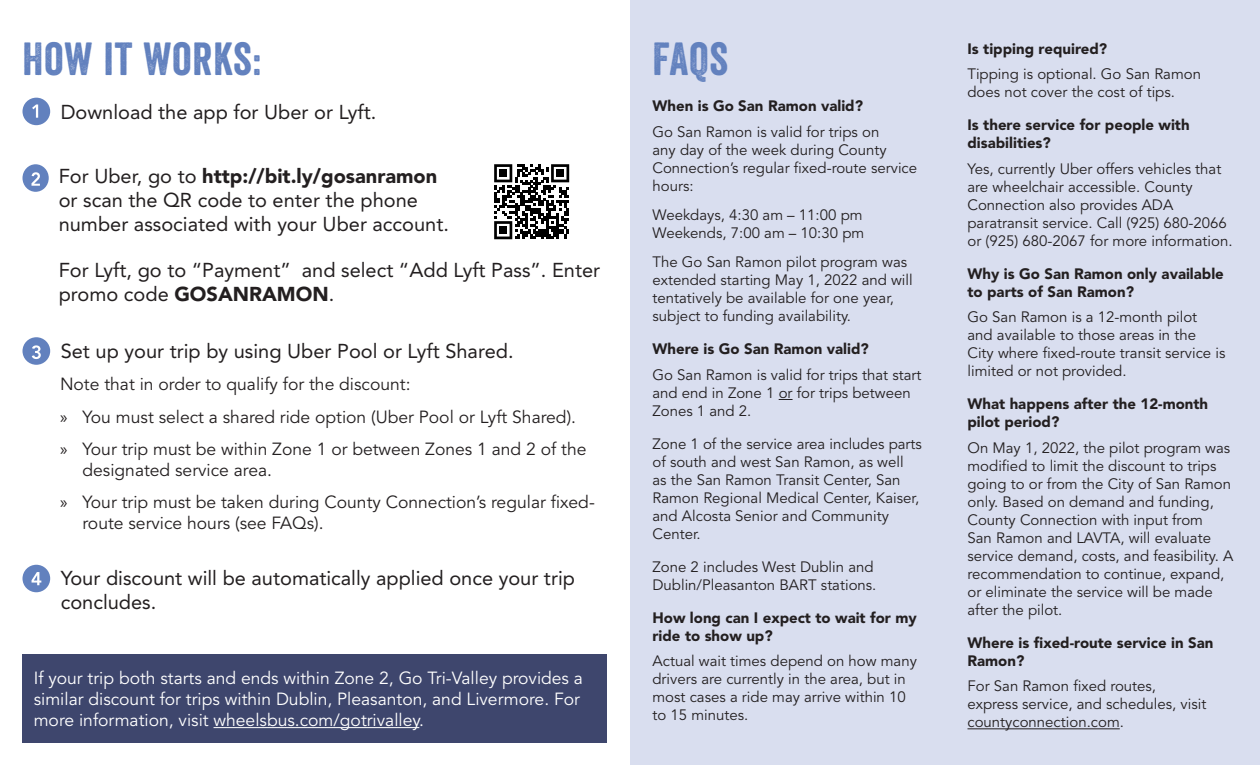
<style>
.page{position:relative;width:1260px;height:765px;background:#fff}
.page>*{position:absolute;margin:0;border:0;box-sizing:border-box;transform-origin:0 0}
.t1{font:45px "Veneer";letter-spacing:.025em;color:#6281be}
.t2{font:20px/24px "Avenir LT Std";color:#231f20}
.t3{font:17.5px/21px "Avenir LT Std";color:#231f20}
.t4{font:17.5px/21px "Avenir LT Std";color:#fff}
.t5{font:15px/18px "Avenir LT Std";color:#231f20}
.t6{font:900 15px/18px "Avenir LT Std";color:#231f20}
.s1{font-weight:900}
.s2{font-family:"Myriad Pro"}
</style>
<div class="page">
<div style="left:630px;top:0;width:630px;height:765px;background:#d9deef"></div>
<div style="left:22px;top:98px;width:28px;height:27px;background:#6281be;border-radius:50%"></div>
<svg style="left:32px;top:104px;width:6px;height:14px"></svg>
<svg style="left:779px;top:399px;width:14px;height:1px"></svg>
<div style="left:22px;top:164px;width:27px;height:28px;background:#6281be;border-radius:50%"></div>
<svg style="left:31px;top:172px;width:9px;height:14px"></svg>
<div style="left:22px;top:565px;width:28px;height:27px;background:#6281be;border-radius:50%"></div>
<svg style="left:32px;top:572px;width:9px;height:13px"></svg>
<div style="left:22px;top:337px;width:28px;height:28px;background:#6281be;border-radius:50%"></div>
<svg style="left:32px;top:345px;width:9px;height:14px"></svg>
<svg style="left:494px;top:164px;width:75px;height:75px"></svg>
<div style="left:499px;top:169px;width:8px;height:8px;background:#000"></div>
<div style="left:556px;top:169px;width:8px;height:8px;background:#000"></div>
<div style="left:499px;top:226px;width:8px;height:8px;background:#000"></div>
<hr style="left:968px;top:728px;width:152px;height:1px;background:#231f20">
<div style="left:22px;top:654px;width:586px;height:88px;background:#3e466d"></div>
<hr style="left:214px;top:727px;width:205px;height:1px;background:#fff">
<p class="t1" style="left:22px;top:31px;width:240px">HOW IT WORKS:</p>
<p class="t2" style="left:61px;top:100px;width:317px">Download the app for Uber or Lyft.</p>
<p class="t2" style="left:59px;top:165px;width:392px">For Uber, go to <span class="s1">http://bit.ly/gosanramon </span>or scan the QR code to enter the phone number associated with your Uber account.</p>
<p class="t2" style="left:59px;top:259px;width:543px">For Lyft, go to “Payment” and select “Add Lyft Pass”. Enter promo code <span class="s1">GOSANRAMON</span>.</p>
<p class="t2" style="left:61px;top:339px;width:454px">Set up your trip by using Uber Pool or Lyft Shared.</p>
<p class="t3" style="left:60px;top:374px;width:352px">Note that in order to qualify for the discount:</p>
<p class="t3" style="left:60px;top:407px;width:518px"><span class="s2">»</span> You must select a shared ride option (Uber Pool or Lyft Shared).</p>
<p class="t3" style="left:82px;top:439px;width:505px;text-indent:-22px"><span class="s2">»</span> Your trip must be within Zone 1 or between Zones 1 and 2 of the designated service area.</p>
<p class="t3" style="left:82px;top:492px;width:514px;text-indent:-22px"><span class="s2">»</span> Your trip must be taken during County Connection’s regular fixed&shy;route service hours (see FAQs).</p>
<p class="t2" style="left:61px;top:567px;width:516px">Your discount will be automatically applied once your trip concludes.</p>
<p class="t4" style="left:34px;top:668px;width:551px">If your trip both starts and ends within Zone 2, Go Tri-Valley provides a similar discount for trips within Dublin, Pleasanton, and Livermore. For more information, visit wheelsbus.com/gotrivalley.</p>
<p class="t1" style="left:653px;top:31px;width:77px">FAQS</p>
<p class="t6" style="left:652px;top:97px;width:212px">When is Go San Ramon valid?</p>
<p class="t5" style="left:652px;top:123px;width:266px">Go San Ramon is valid for trips on<br>any day of the week during County<br>Connection’s regular fixed-route service hours:</p>
<p class="t5" style="left:652px;top:207px;width:213px">Weekdays, 4:30 am – 11:00 pm<br>Weekends, 7:00 am – 10:30 pm</p>
<p class="t5" style="left:652px;top:254px;width:262px">The Go San Ramon pilot program was extended starting May 1, 2022 and will tentatively be available for one year, subject to funding availability.</p>
<p class="t6" style="left:652px;top:340px;width:218px">Where is Go San Ramon valid?</p>
<p class="t5" style="left:652px;top:366px;width:271px">Go San Ramon is valid for trips that start and end in Zone 1 or for trips between<br>Zones 1 and 2.</p>
<p class="t5" style="left:652px;top:435px;width:271px">Zone 1 of the service area includes parts of south and west San Ramon, as well<br>as the San Ramon Transit Center, San<br>Ramon Regional Medical Center, Kaiser, and Alcosta Senior and Community<br>Center.</p>
<p class="t5" style="left:652px;top:558px;width:225px">Zone 2 includes West Dublin and<br>Dublin/Pleasanton BART stations.</p>
<p class="t6" style="left:652px;top:609px;width:266px">How long can I expect to wait for my ride to show up?</p>
<p class="t5" style="left:652px;top:653px;width:266px">Actual wait times depend on how many drivers are currently in the area, but in most cases a ride may arrive within 10 to 15 minutes.</p>
<p class="t6" style="left:968px;top:40px;width:141px">Is tipping required?</p>
<p class="t5" style="left:968px;top:66px;width:235px">Tipping is optional. Go San Ramon does not cover the cost of tips.</p>
<p class="t6" style="left:968px;top:116px;width:224px">Is there service for people with disabilities?</p>
<p class="t5" style="left:968px;top:160px;width:267px">Yes, currently Uber offers vehicles that are wheelchair accessible. County Connection also provides ADA paratransit service. Call (925) 680-2066 or (925) 680-2067 for more information.</p>
<p class="t6" style="left:968px;top:265px;width:258px">Why is Go San Ramon only available to parts of San Ramon?</p>
<p class="t5" style="left:968px;top:309px;width:259px">Go San Ramon is a 12-month pilot and available to those areas in the City where fixed-route transit service is limited or not provided.</p>
<p class="t6" style="left:968px;top:395px;width:242px">What happens after the 12-month pilot period?</p>
<p class="t5" style="left:968px;top:439px;width:267px">On May 1, 2022, the pilot program was modified to limit the discount to trips going to or from the City of San Ramon only. Based on demand and funding, County Connection with input from<br>San Ramon and LAVTA, will evaluate service demand, costs, and feasibility. A recommendation to continue, expand, or eliminate the service will be made after the pilot.</p>
<p class="t6" style="left:968px;top:634px;width:247px">Where is fixed-route service in San<br>Ramon?</p>
<p class="t5" style="left:968px;top:678px;width:240px">For San Ramon fixed routes, express service, and schedules, visit countyconnection.com.</p>
</div>
